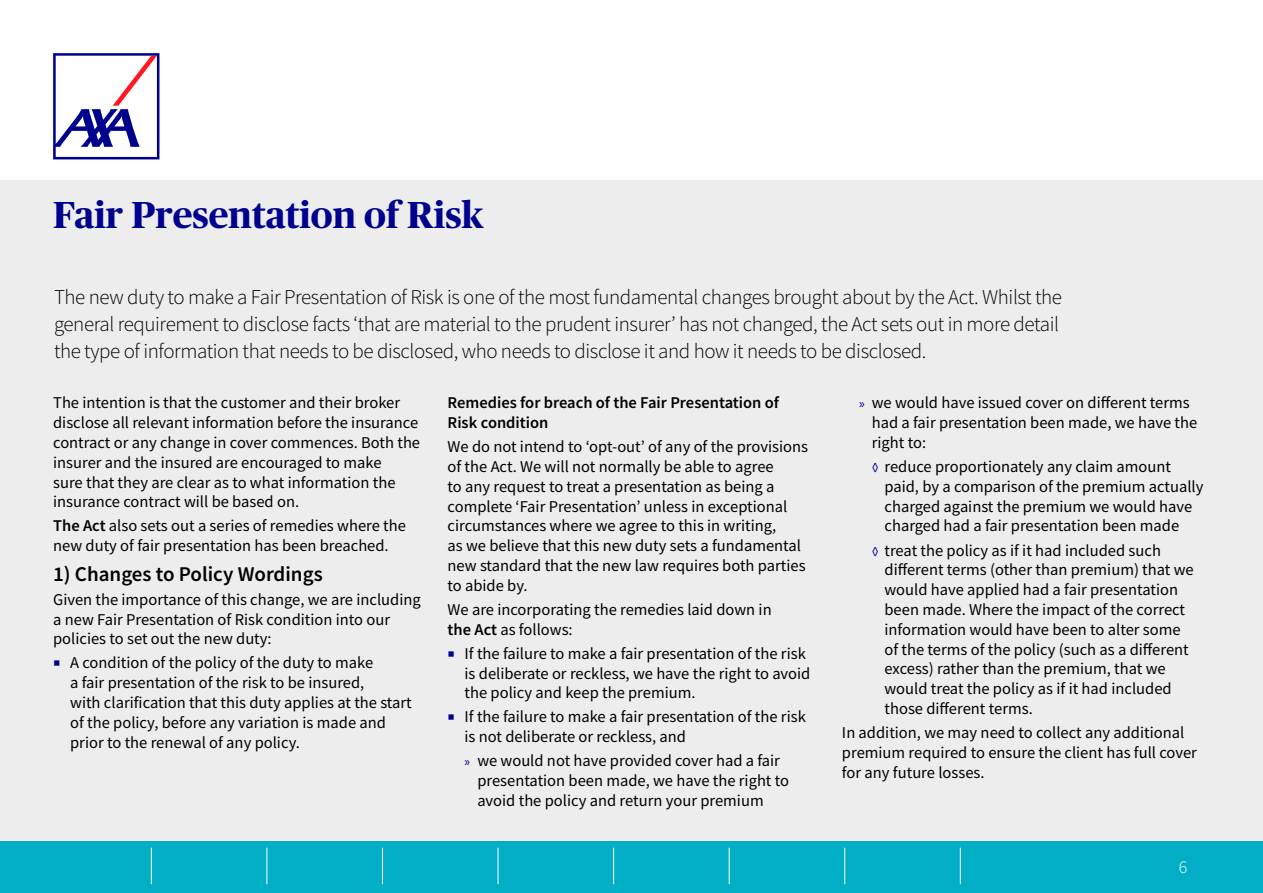
<style>
.page{position:relative;width:1263px;height:893px;background:#fff}
.page>*{position:absolute;margin:0;border:0;box-sizing:border-box;transform-origin:0 0}
.t1{font:700 37.5px "Publico Headline";color:#00008f}
.t2{font:300 21px/27px "Source Sans Pro";letter-spacing:-.02em;color:#000}
.t3{font:600 21px "Source Sans Pro";color:#000}
.t4{font:300 18px "Source Sans Pro";color:#fff}
.t5{font:16.5px/19.8px "Source Sans Pro";color:#000}
.t6{font:600 16.5px/19.8px "Source Sans Pro";color:#000}
.s1{font-weight:600}
.s2{color:#00008f}
.s3{font-family:"Myriad Pro";font-size:13.5px;color:#00008f}
.s4{font-size:13.5px;color:#00008f}
</style>
<div class="page">
<div style="left:0;top:180px;width:1263px;height:713px;background:#ededed"></div>
<div style="left:0;top:842px;width:1263px;height:51px;background:#02adc6"></div>
<svg style="left:53px;top:53px;width:106px;height:106px"></svg>
<hr style="left:266px;top:848px;width:1px;height:36px;background:#fff">
<hr style="left:382px;top:848px;width:1px;height:36px;background:#fff">
<hr style="left:498px;top:848px;width:1px;height:36px;background:#fff">
<hr style="left:613px;top:848px;width:1px;height:36px;background:#fff">
<hr style="left:151px;top:848px;width:1px;height:36px;background:#fff">
<hr style="left:729px;top:848px;width:1px;height:36px;background:#fff">
<hr style="left:960px;top:848px;width:1px;height:36px;background:#fff">
<hr style="left:844px;top:848px;width:1px;height:36px;background:#fff">
<h1 class="t1" style="left:53px;top:188px;width:432px">Fair Presentation of Risk</h1>
<p class="t2" style="left:54px;top:283px;width:1009px">The new duty to make a Fair Presentation of Risk is one of the most fundamental changes brought about by the Act. Whilst the general requirement to disclose facts ‘that are material to the prudent insurer’ has not changed, the Act sets out in more detail the type of information that needs to be disclosed, who needs to disclose it and how it needs to be disclosed.</p>
<p class="t5" style="left:53px;top:393px;width:368px">The intention is that the customer and their broker disclose all relevant information before the insurance contract or any change in cover commences. Both the insurer and the insured are encouraged to make<br>sure that they are clear as to what information the insurance contract will be based on.</p>
<p class="t5" style="left:53px;top:516px;width:354px"><span class="s1">The Act</span> also sets out a series of remedies where the new duty of fair presentation has been breached.</p>
<p class="t3" style="left:53px;top:560px;width:271px">1) Changes to Policy Wordings</p>
<p class="t5" style="left:53px;top:589px;width:369px">Given the importance of this change, we are including a new Fair Presentation of Risk condition into our policies to set out the new duty:</p>
<p class="t5" style="left:70px;top:653px;width:343px;text-indent:-17px"><span class="s2">○</span> A condition of the policy of the duty to make<br>a fair presentation of the risk to be insured,<br>with clarification that this duty applies at the start of the policy, before any variation is made and prior to the renewal of any policy.</p>
<p class="t5" style="left:872px;top:393px;width:327px;text-indent:-13px"><span class="s3">»</span> we would have issued cover on different terms had a fair presentation been made, we have the right to:</p>
<p class="t5" style="left:884px;top:457px;width:320px;text-indent:-13px"><span class="s4">◊</span> reduce proportionately any claim amount paid, by a comparison of the premium actually charged against the premium we would have charged had a fair presentation been made</p>
<p class="t5" style="left:884px;top:540px;width:311px;text-indent:-13px"><span class="s4">◊</span> treat the policy as if it had included such different terms (other than premium) that we would have applied had a fair presentation been made. Where the impact of the correct information would have been to alter some of the terms of the policy (such as a different excess) rather than the premium, that we would treat the policy as if it had included those different terms.</p>
<p class="t5" style="left:842px;top:722px;width:356px">In addition, we may need to collect any additional premium required to ensure the client has full cover for any future losses.</p>
<p class="t6" style="left:448px;top:393px;width:333px">Remedies for breach of the Fair Presentation of<br>Risk condition</p>
<p class="t5" style="left:448px;top:437px;width:362px">We do not intend to ‘opt‑out’ of any of the provisions of the Act. We will not normally be able to agree<br>to any request to treat a presentation as being a complete ‘Fair Presentation’ unless in exceptional circumstances where we agree to this in writing,<br>as we believe that this new duty sets a fundamental new standard that the new law requires both parties to abide by.</p>
<p class="t5" style="left:448px;top:599px;width:326px">We are incorporating the remedies laid down in <span class="s1">the Act</span> as follows:</p>
<p class="t5" style="left:465px;top:643px;width:347px;text-indent:-17px"><span class="s2">○</span> If the failure to make a fair presentation of the risk is deliberate or reckless, we have the right to avoid the policy and keep the premium.</p>
<p class="t5" style="left:465px;top:707px;width:343px;text-indent:-17px"><span class="s2">○</span> If the failure to make a fair presentation of the risk is not deliberate or reckless, and</p>
<p class="t5" style="left:477px;top:751px;width:313px;text-indent:-13px"><span class="s3">»</span> we would not have provided cover had a fair presentation been made, we have the right to avoid the policy and return your premium</p>
<p class="t4" style="left:1179px;top:856px;width:10px">6</p>
</div>
